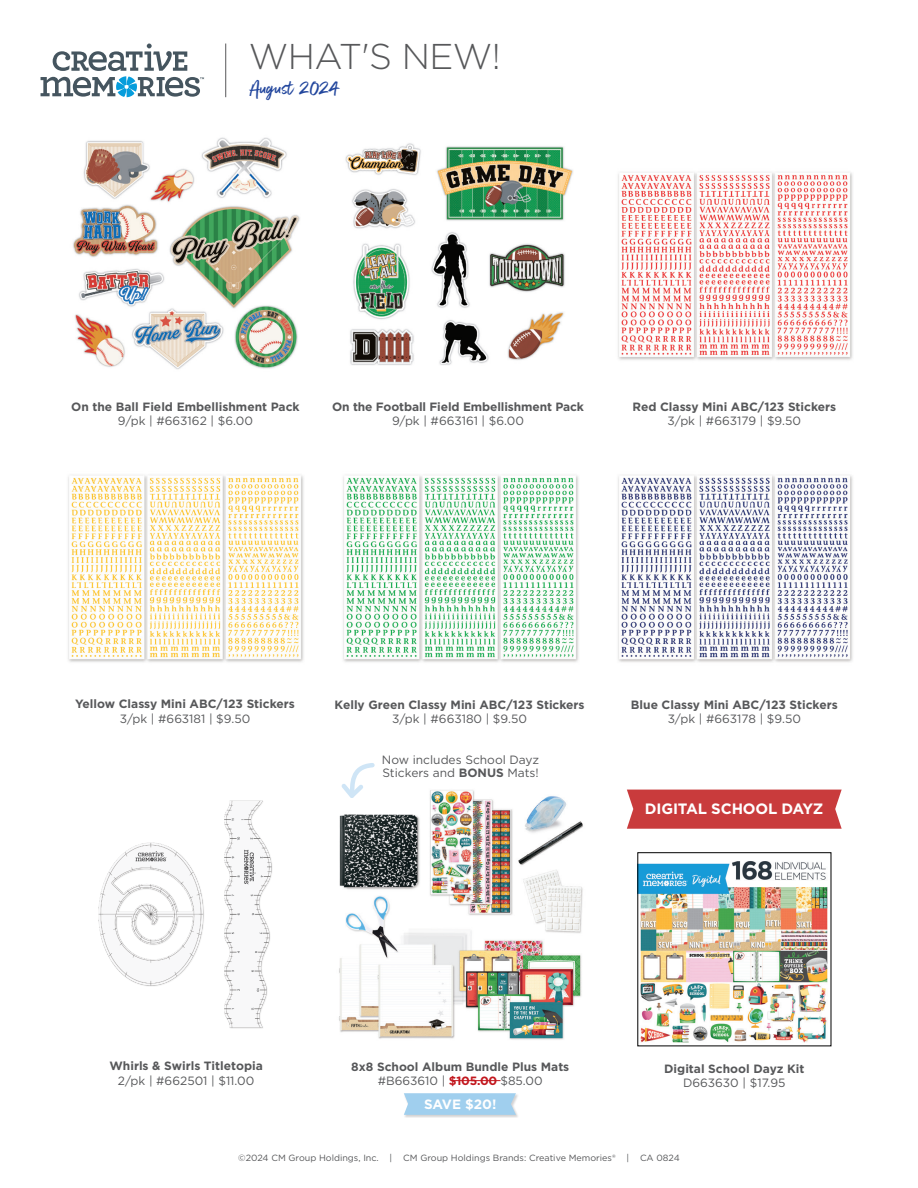
<style>
.page{position:relative;width:918px;height:1188px;background:#fff}
.page>*{position:absolute;margin:0;border:0;box-sizing:border-box;transform-origin:0 0}
.t1{font:300 35.85px "Gotham";letter-spacing:-.015em;color:#57585a}
.t2{font:24px "Better Times";color:#22469d}
.t3{font:700 15px "Gotham";letter-spacing:-.01em;color:#fff}
.t4{font:700 13.5px "Gotham";letter-spacing:-.005em;color:#fff}
.t5{font:700 12px/14.4px "Gotham";color:#57585a;text-align:center}
.t6{font:12px/13.5px "Gotham";color:#57585a}
.t7{font:9px "Gotham";color:#57585a}
.s1{font-weight:400}
.s2{font-weight:700}
.s3{color:#c2171e}
</style>
<div class="page">
<hr style="left:225px;top:44px;width:1px;height:53px;background:#57585a">
<svg style="left:41px;top:44px;width:163px;height:53px"></svg>
<div style="left:627px;top:790px;width:215px;height:39px;background:#c93b3c"></div>
<img style="left:640px;top:861px;width:188px;height:182px">
<img style="left:618px;top:172px;width:235px;height:188px">
<img style="left:68px;top:475px;width:236px;height:187px">
<img style="left:343px;top:475px;width:236px;height:187px">
<img style="left:618px;top:475px;width:235px;height:187px">
<img style="left:98px;top:800px;width:174px;height:229px">
<img style="left:73px;top:137px;width:227px;height:233px">
<img style="left:345px;top:143px;width:228px;height:222px">
<img style="left:339px;top:790px;width:244px;height:250px">
<div style="left:403px;top:1093px;width:116px;height:25px;background:#231f20;opacity:.2"></div>
<svg style="left:404px;top:1093px;width:112px;height:22px"></svg>
<svg style="left:339px;top:763px;width:38px;height:39px"></svg>
<hr style="left:453px;top:1080px;width:48px;height:1px;background:#c2171e">
<p class="t1" style="left:249px;top:34px;width:254px">WHAT'S NEW!</p>
<p class="t2" style="left:250px;top:75px;width:90px">August 2024</p>
<p class="t5" style="left:71px;top:399px;width:230px">On the Ball Field Embellishment Pack<br><span class="s1">9/pk | #663162 | $6.00</span></p>
<p class="t5" style="left:332px;top:399px;width:253px">On the Football Field Embellishment Pack<br><span class="s1">9/pk | #663161 | $6.00</span></p>
<p class="t5" style="left:632px;top:399px;width:205px">Red Classy Mini ABC/123 Stickers<br><span class="s1">3/pk | #663179 | $9.50</span></p>
<p class="t5" style="left:75px;top:697px;width:221px">Yellow Classy Mini ABC/123 Stickers<br><span class="s1">3/pk | #663181 | $9.50</span></p>
<p class="t5" style="left:335px;top:697px;width:252px">Kelly Green Classy Mini ABC/123 Stickers<br><span class="s1">3/pk | #663180 | $9.50</span></p>
<p class="t5" style="left:631px;top:697px;width:208px">Blue Classy Mini ABC/123 Stickers<br><span class="s1">3/pk | #663178 | $9.50</span></p>
<p class="t6" style="left:382px;top:753px;width:159px">Now includes School Dayz<br>Stickers and <span class="s2">BONUS</span> Mats!</p>
<p class="t3" style="left:645px;top:799px;width:180px">DIGITAL SCHOOL DAYZ</p>
<p class="t5" style="left:110px;top:1059px;width:155px">Whirls &amp; Swirls Titletopia<br><span class="s1">2/pk | #662501 | $11.00</span></p>
<p class="t5" style="left:351px;top:1059px;width:220px">8x8 School Album Bundle Plus Mats <span class="s1">#B663610 |</span> <span class="s3">$105.00</span> <span class="s1">$85.00</span></p>
<p class="t4" style="left:424px;top:1095px;width:74px">SAVE $20!</p>
<p class="t5" style="left:664px;top:1061px;width:142px">Digital School Dayz Kit<br><span class="s1">D663630 | $17.95</span></p>
<p class="t7" style="left:238px;top:1152px;width:443px">©2024 CM Group Holdings, Inc. | CM Group Holdings Brands: Creative Memories® | CA 0824</p>
</div>
